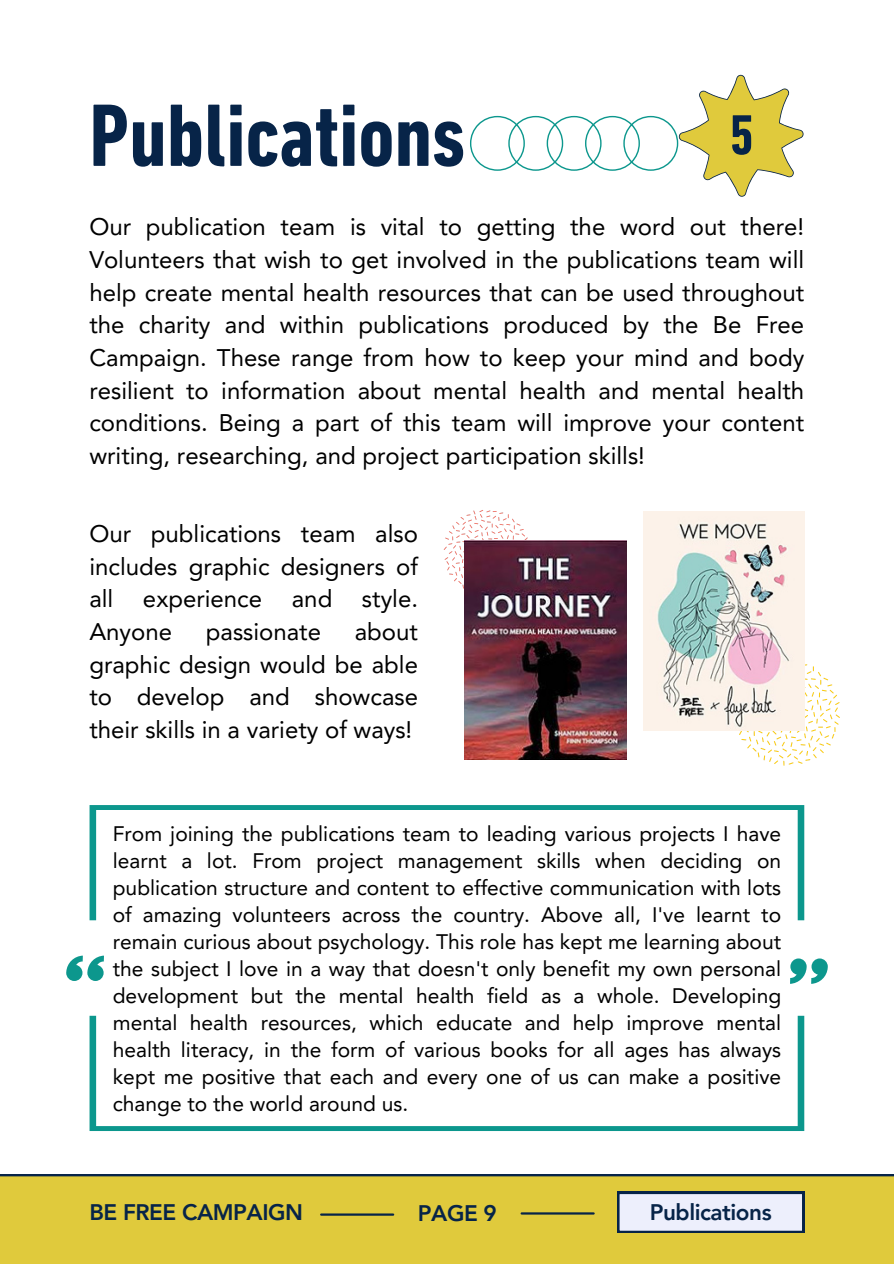
<style>
.page{position:relative;width:894px;height:1264px;background:#fff}
.page>*{position:absolute;margin:0;border:0;box-sizing:border-box;transform-origin:0 0}
.t1{font:700 condensed 90px "DIN Next LT Pro";color:#072448}
.t2{font:700 condensed 57.3px "DIN Next LT Pro";color:#072448}
.t3{font:24px/32.7px "Avenir LT Pro";color:#000;text-align:justify}
.t4{font:800 22.5px "Avenir LT Pro";letter-spacing:-.02em;color:#072448}
.t5{font:21px/27px "Avenir LT Pro";color:#000;text-align:justify}
</style>
<div class="page">
<img style="left:723px;top:650px;width:117px;height:116px">
<img style="left:643px;top:511px;width:161px;height:219px">
<img style="left:443px;top:510px;width:85px;height:97px">
<img style="left:465px;top:540px;width:160px;height:219px">
<div style="left:0;top:1174px;width:893px;height:89px;background:#e0ca3c"></div>
<hr style="left:321px;top:1213px;width:72px;height:2px;background:#072448">
<hr style="left:521px;top:1212px;width:72px;height:2px;background:#072448">
<svg style="left:617px;top:1191px;width:187px;height:41px;background:#cfd4e4"></svg>
<svg style="left:470px;top:74px;width:334px;height:123px"></svg>
<svg style="left:89px;top:805px;width:715px;height:115px"></svg>
<svg style="left:89px;top:1015px;width:715px;height:115px"></svg>
<svg style="left:66px;top:955px;width:38px;height:26px"></svg>
<svg style="left:790px;top:958px;width:37px;height:25px"></svg>
<h4 class="t1" style="left:89px;top:98px;width:377px">Publications</h4>
<p class="t2" style="left:729px;top:111px;width:25px">5</p>
<h1 class="t3" style="left:89px;top:213px;width:716px">Our publication team is vital to getting the word out there!<br>Volunteers that wish to get involved in the publications team will help create mental health resources that can be used throughout the charity and within publications produced by the Be Free Campaign. These range from how to keep your mind and body resilient to information about mental health and mental health conditions. Being a part of this team will improve your content writing, researching, and project participation skills!</h1>
<p class="t3" style="left:89px;top:519px;width:330px">Our publications team also includes graphic designers of all experience and style.<br>Anyone</p>
<p class="t3" style="left:89px;top:617px;width:330px;text-indent:265px">about graphic design would be able to develop and showcase their skills in a variety of ways!</p>
<p class="t3" style="left:206px;top:617px;width:117px">passionate</p>
<p class="t5" style="left:113px;top:822px;width:669px">From joining the publications team to leading various projects I have learnt a lot. From project management skills when deciding on publication structure and content to effective communication with lots of amazing volunteers across the country. Above all, I've learnt to remain curious about psychology. This role has kept me learning about the subject I love in a way that doesn't only benefit my own personal development but the mental health field as a whole. Developing mental health resources, which educate and help improve mental health literacy, in the form of various books for all ages has always kept me positive that each and every one of us can make a positive change to the world around us.</p>
<p class="t4" style="left:89px;top:1203px;width:215px">BE FREE CAMPAIGN</p>
<p class="t4" style="left:418px;top:1204px;width:80px">PAGE 9</p>
<h4 class="t4" style="left:649px;top:1203px;width:123px">Publications</h4>
</div>
